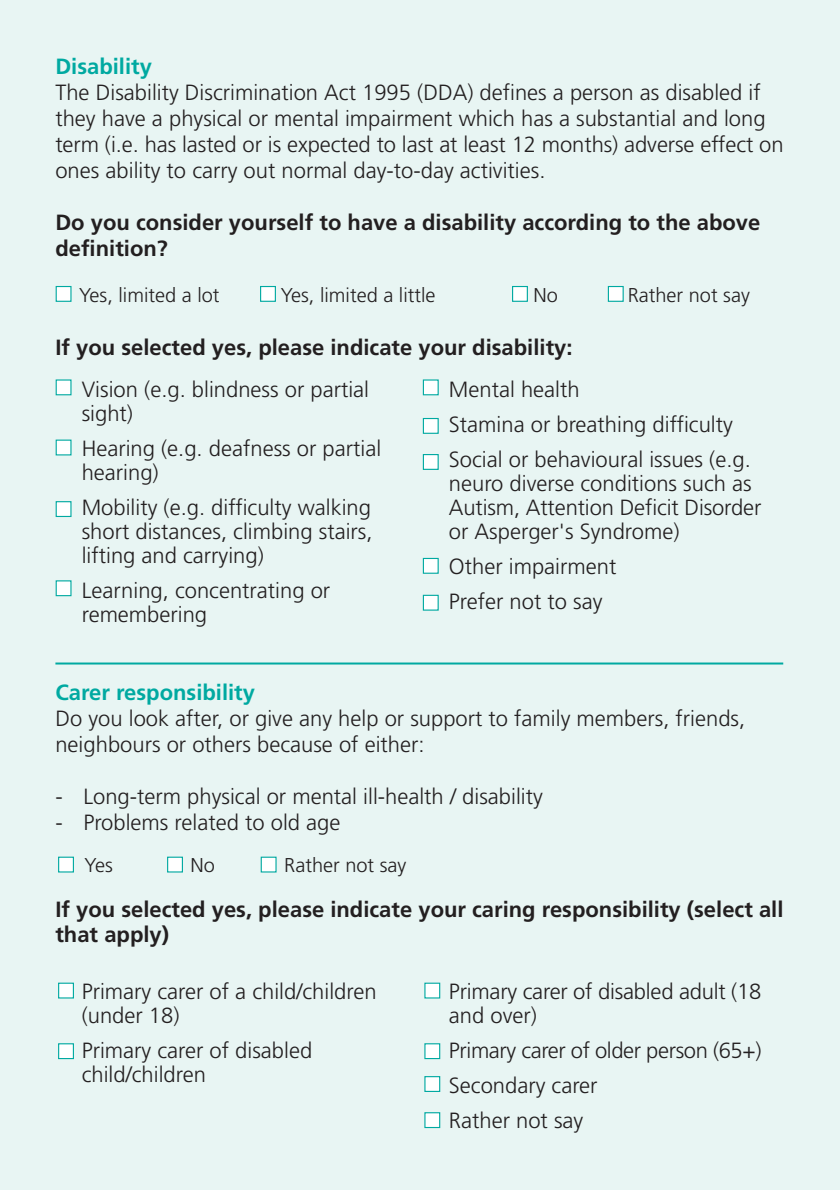
<style>
.page{position:relative;width:840px;height:1190px;background:#e8f5f3}
.page>*{position:absolute;margin:0;border:0;box-sizing:border-box;transform-origin:0 0}
.t1{font:300 22px/23.8px "Frutiger";color:#231f20}
.t2{font:700 22px/26px "Frutiger";color:#231f20}
.t3{font:700 22px "Frutiger";color:#00a9a1}
.t4{font:300 20px "Frutiger";color:#231f20}
</style>
<div class="page">
<div style="left:56px;top:287px;width:15px;height:14px;background:#fff"></div>
<div style="left:56px;top:286px;width:16px;height:16px;border:1px solid #00a9a1"></div>
<div style="left:261px;top:287px;width:14px;height:14px;background:#fff"></div>
<div style="left:260px;top:286px;width:16px;height:16px;border:1px solid #00a9a1"></div>
<div style="left:513px;top:287px;width:14px;height:14px;background:#fff"></div>
<div style="left:512px;top:286px;width:16px;height:16px;border:1px solid #00a9a1"></div>
<div style="left:608px;top:287px;width:15px;height:14px;background:#fff"></div>
<div style="left:608px;top:286px;width:16px;height:16px;border:1px solid #00a9a1"></div>
<div style="left:56px;top:380px;width:15px;height:15px;background:#fff"></div>
<div style="left:56px;top:379px;width:16px;height:16px;border:1px solid #00a9a1"></div>
<div style="left:423px;top:380px;width:15px;height:15px;background:#fff"></div>
<div style="left:423px;top:379px;width:16px;height:16px;border:1px solid #00a9a1"></div>
<div style="left:56px;top:440px;width:15px;height:15px;background:#fff"></div>
<div style="left:56px;top:440px;width:16px;height:15px;border:1px solid #00a9a1"></div>
<div style="left:56px;top:502px;width:15px;height:14px;background:#fff"></div>
<div style="left:56px;top:501px;width:16px;height:16px;border:1px solid #00a9a1"></div>
<div style="left:56px;top:581px;width:15px;height:15px;background:#fff"></div>
<div style="left:56px;top:580px;width:16px;height:16px;border:1px solid #00a9a1"></div>
<div style="left:423px;top:419px;width:15px;height:14px;background:#fff"></div>
<div style="left:423px;top:418px;width:16px;height:16px;border:1px solid #00a9a1"></div>
<div style="left:423px;top:455px;width:15px;height:14px;background:#fff"></div>
<div style="left:423px;top:454px;width:16px;height:16px;border:1px solid #00a9a1"></div>
<div style="left:423px;top:558px;width:15px;height:15px;background:#fff"></div>
<div style="left:423px;top:558px;width:16px;height:16px;border:1px solid #00a9a1"></div>
<div style="left:423px;top:595px;width:15px;height:15px;background:#fff"></div>
<div style="left:423px;top:595px;width:16px;height:16px;border:1px solid #00a9a1"></div>
<div style="left:59px;top:857px;width:14px;height:15px;background:#fff"></div>
<div style="left:58px;top:857px;width:16px;height:16px;border:1px solid #00a9a1"></div>
<div style="left:168px;top:857px;width:14px;height:15px;background:#fff"></div>
<div style="left:167px;top:857px;width:16px;height:16px;border:1px solid #00a9a1"></div>
<div style="left:261px;top:857px;width:15px;height:15px;background:#fff"></div>
<div style="left:261px;top:857px;width:16px;height:16px;border:1px solid #00a9a1"></div>
<div style="left:59px;top:983px;width:14px;height:15px;background:#fff"></div>
<div style="left:58px;top:983px;width:16px;height:16px;border:1px solid #00a9a1"></div>
<div style="left:59px;top:1044px;width:14px;height:15px;background:#fff"></div>
<div style="left:58px;top:1043px;width:16px;height:16px;border:1px solid #00a9a1"></div>
<div style="left:425px;top:983px;width:15px;height:15px;background:#fff"></div>
<div style="left:424px;top:983px;width:16px;height:16px;border:1px solid #00a9a1"></div>
<div style="left:425px;top:1044px;width:15px;height:15px;background:#fff"></div>
<div style="left:424px;top:1043px;width:16px;height:16px;border:1px solid #00a9a1"></div>
<div style="left:425px;top:1077px;width:15px;height:14px;background:#fff"></div>
<div style="left:424px;top:1076px;width:16px;height:16px;border:1px solid #00a9a1"></div>
<div style="left:425px;top:1113px;width:15px;height:15px;background:#fff"></div>
<div style="left:424px;top:1112px;width:16px;height:16px;border:1px solid #00a9a1"></div>
<hr style="left:55px;top:663px;width:728px;height:2px;background:#00a9a1">
<p class="t3" style="left:55px;top:57px;width:98px">Disability</p>
<p class="t1" style="left:55px;top:81px;width:730px;line-height:26px">The Disability Discrimination Act 1995 (DDA) defines a person as disabled if they have a physical or mental impairment which has a substantial and long term (i.e. has lasted or is expected to last at least 12 months) adverse effect on ones ability to carry out normal day-to-day activities.</p>
<p class="t2" style="left:55px;top:211px;width:706px">Do you consider yourself to have a disability according to the above definition?</p>
<p class="t4" style="left:79px;top:287px;width:142px">Yes, limited a lot</p>
<p class="t4" style="left:281px;top:287px;width:156px">Yes, limited a little</p>
<p class="t4" style="left:533px;top:287px;width:26px">No</p>
<p class="t4" style="left:628px;top:287px;width:124px">Rather not say</p>
<p class="t2" style="left:55px;top:336px;width:519px">If you selected yes, please indicate your disability:</p>
<p class="t1" style="left:449px;top:373px;width:303px;line-height:35.2px">Mental health<br>Stamina or breathing difficulty<br>Social or behavioural issues (e.g.</p>
<p class="t1" style="left:449px;top:473px;width:314px">neuro diverse conditions such as<br>Autism, Attention Deficit Disorder or Asperger's Syndrome)</p>
<p class="t1" style="left:449px;top:551px;width:169px;line-height:35.2px">Other impairment<br>Prefer not to say</p>
<p class="t1" style="left:82px;top:379px;width:289px">Vision (e.g. blindness or partial sight)</p>
<p class="t1" style="left:82px;top:438px;width:301px">Hearing (e.g. deafness or partial hearing)</p>
<p class="t1" style="left:82px;top:497px;width:292px;text-align:justify">Mobility (e.g. difficulty walking short distances, climbing stairs, lifting and carrying)</p>
<p class="t1" style="left:82px;top:580px;width:250px">Learning, concentrating or remembering</p>
<p class="t3" style="left:55px;top:683px;width:201px">Carer responsibility</p>
<p class="t1" style="left:55px;top:707px;width:691px;line-height:26px">Do you look after, or give any help or support to family members, friends, neighbours or others because of either:</p>
<p class="t1" style="left:55px;top:786px;width:489px">- Long-term physical or mental ill-health / disability</p>
<p class="t1" style="left:55px;top:812px;width:287px">- Problems related to old age</p>
<p class="t4" style="left:85px;top:857px;width:30px">Yes</p>
<p class="t4" style="left:191px;top:857px;width:26px">No</p>
<p class="t4" style="left:284px;top:857px;width:124px">Rather not say</p>
<p class="t2" style="left:55px;top:898px;width:730px">If you selected yes, please indicate your caring responsibility (select all that apply)</p>
<p class="t1" style="left:82px;top:981px;width:296px">Primary carer of a child/children (under 18)</p>
<p class="t1" style="left:82px;top:1040px;width:232px">Primary carer of disabled child/children</p>
<p class="t1" style="left:449px;top:981px;width:314px">Primary carer of disabled adult (18 and over)</p>
<p class="t1" style="left:449px;top:1034px;width:314px;line-height:35.2px">Primary carer of older person (65+)<br>Secondary carer<br>Rather not say</p>
</div>
